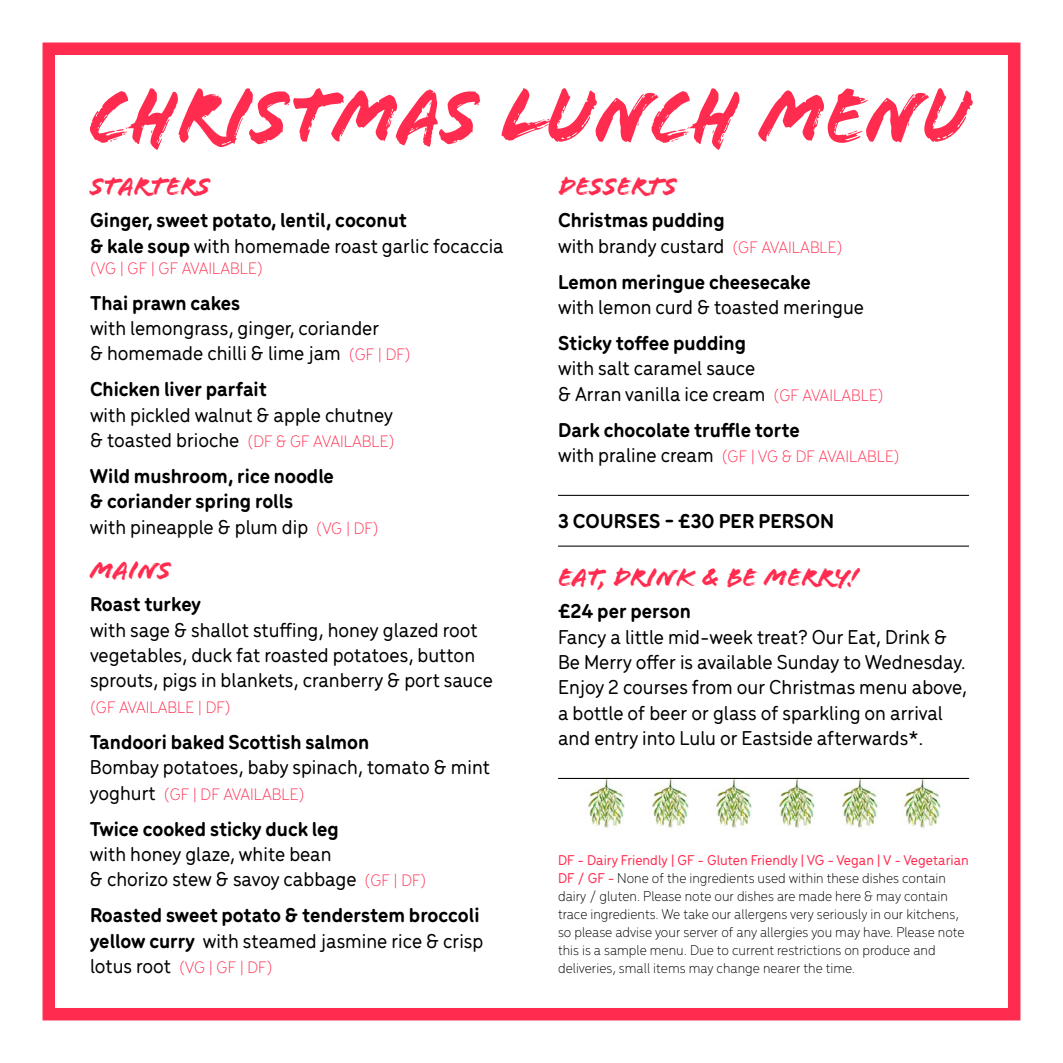
<style>
.page{position:relative;width:1063px;height:1063px;background:#fff}
.page>*{position:absolute;margin:0;border:0;box-sizing:border-box;transform-origin:0 0}
.t1{font:26.5px "Flood Std";color:#ff2c4f}
.t2{font:500 21.25px/25.5px "Menco";color:#000}
.t3{font:700 21.25px/25.5px "Menco";color:#000}
.t4{font:300 17.5px "Menco";color:#ff2c4f}
.t5{font:300 15px/18px "Menco";color:#000}
.s1{font-weight:500}
.s2{font-weight:300;font-size:17.5px;color:#ff2c4f}
.s3{font-weight:500;font-size:21.25px;color:#000}
.s4{font-weight:700}
.s5{font-weight:500;color:#ff2c4f}
</style>
<div class="page">
<div style="left:43px;top:43px;width:977px;height:977px;border:12px solid #ff2c4f"></div>
<img style="left:650px;top:777px;width:43px;height:52px">
<img style="left:713px;top:777px;width:44px;height:52px">
<img style="left:776px;top:777px;width:44px;height:52px">
<img style="left:586px;top:777px;width:43px;height:52px">
<img style="left:839px;top:777px;width:44px;height:52px">
<img style="left:902px;top:777px;width:43px;height:52px">
<svg style="left:90px;top:88px;width:883px;height:62px"></svg>
<hr style="left:558px;top:495px;width:411px;height:1px;background:#000">
<hr style="left:558px;top:546px;width:411px;height:1px;background:#000">
<hr style="left:558px;top:778px;width:411px;height:1px;background:#000">
<p class="t1" style="left:90px;top:171px;width:122px">STARTERS</p>
<p class="t3" style="left:90px;top:206px;width:415px">Ginger, sweet potato, lentil, coconut<br>&amp; kale soup <span class="s1">with homemade roast garlic focaccia</span></p>
<p class="t4" style="left:90px;top:256px;width:174px">(VG | GF | GF AVAILABLE)</p>
<p class="t3" style="left:90px;top:288px;width:152px">Thai prawn cakes</p>
<p class="t2" style="left:90px;top:314px;width:322px">with lemongrass, ginger, coriander<br>&amp; homemade chilli &amp; lime jam <span class="s2">(GF | DF)</span></p>
<p class="t3" style="left:90px;top:375px;width:178px">Chicken liver parfait</p>
<p class="t2" style="left:90px;top:401px;width:304px">with pickled walnut &amp; apple chutney</p>
<p class="t4" style="left:90px;top:429px;width:306px"><span class="s3">&amp; toasted brioche</span> (DF &amp; GF AVAILABLE)</p>
<p class="t3" style="left:90px;top:462px;width:290px">Wild mushroom, rice noodle<br>&amp; coriander spring rolls<br><span class="s1">with pineapple &amp; plum dip</span> <span class="s2">(VG | DF)</span></p>
<p class="t1" style="left:90px;top:555px;width:83px">MAINS</p>
<p class="t3" style="left:90px;top:590px;width:112px">Roast turkey</p>
<p class="t2" style="left:90px;top:616px;width:404px">with sage &amp; shallot stuffing, honey glazed root vegetables, duck fat roasted potatoes, button sprouts, pigs in blankets, cranberry &amp; port sauce</p>
<p class="t4" style="left:90px;top:695px;width:142px">(GF AVAILABLE | DF)</p>
<p class="t3" style="left:90px;top:728px;width:281px">Tandoori baked Scottish salmon</p>
<p class="t2" style="left:90px;top:753px;width:402px">Bombay potatoes, baby spinach, tomato &amp; mint</p>
<p class="t4" style="left:90px;top:782px;width:216px"><span class="s3">yoghurt</span> (GF | DF AVAILABLE)</p>
<p class="t3" style="left:90px;top:814px;width:250px">Twice cooked sticky duck leg</p>
<p class="t2" style="left:90px;top:840px;width:338px">with honey glaze, white bean<br>&amp; chorizo stew &amp; savoy cabbage <span class="s2">(GF | DF)</span></p>
<p class="t3" style="left:90px;top:901px;width:395px">Roasted sweet potato &amp; tenderstem broccoli yellow curry <span class="s1">with steamed jasmine rice &amp; crisp</span></p>
<p class="t4" style="left:90px;top:955px;width:184px"><span class="s3">lotus root</span> (VG | GF | DF)</p>
<p class="t1" style="left:558px;top:171px;width:120px">DESSERTS</p>
<p class="t2" style="left:558px;top:206px;width:286px"><span class="s4">Christmas pudding<br></span>with brandy custard <span class="s2">(GF AVAILABLE)</span></p>
<p class="t3" style="left:558px;top:267px;width:254px">Lemon meringue cheesecake</p>
<p class="t2" style="left:558px;top:293px;width:307px">with lemon curd &amp; toasted meringue</p>
<p class="t3" style="left:558px;top:329px;width:190px">Sticky toffee pudding</p>
<p class="t2" style="left:558px;top:354px;width:327px">with salt caramel sauce<br>&amp; Arran vanilla ice cream <span class="s2">(GF AVAILABLE)</span></p>
<p class="t3" style="left:558px;top:416px;width:243px">Dark chocolate truffle torte</p>
<p class="t4" style="left:558px;top:444px;width:343px"><span class="s3">with praline cream</span> (GF | VG &amp; DF AVAILABLE)</p>
<p class="t3" style="left:558px;top:507px;width:278px">3 COURSES - £30 PER PERSON</p>
<p class="t1" style="left:558px;top:562px;width:302px">EAT, DRINK &amp; BE MERRY!</p>
<p class="t3" style="left:558px;top:597px;width:134px">£24 per person</p>
<p class="t2" style="left:558px;top:623px;width:410px">Fancy a little mid-week treat? Our Eat, Drink &amp; Be Merry offer is available Sunday to Wednesday.<br>Enjoy 2 courses from our Christmas menu above, a bottle of beer or glass of sparkling on arrival and entry into Lulu or Eastside afterwards*.</p>
<p class="t5" style="left:558px;top:850px;width:412px"><span class="s5">DF - Dairy Friendly | GF - Gluten Friendly | VG - Vegan | V - Vegetarian DF / GF -</span> None of the ingredients used within these dishes contain dairy / gluten. Please note our dishes are made here &amp; may contain trace ingredients. We take our allergens very seriously in our kitchens, so please advise your server of any allergies you may have. Please note this is a sample menu. Due to current restrictions on produce and deliveries, small items may change nearer the time.</p>
</div>
